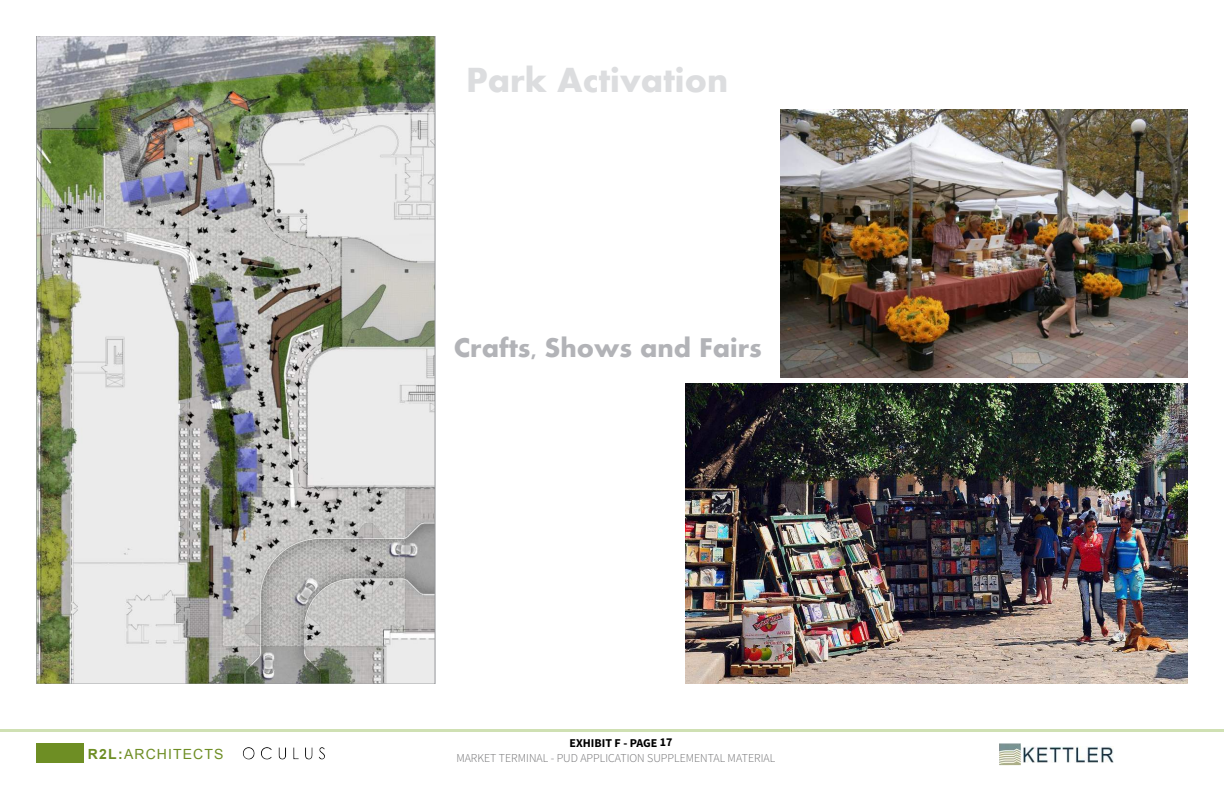
<style>
.page{position:relative;width:1224px;height:792px;background:#fff}
.page>*{position:absolute;margin:0;border:0;box-sizing:border-box;transform-origin:0 0}
.t1{font:700 36px "Aharoni";color:#dcdddf}
.t2{font:700 28px "Aharoni";color:#b2b3b7}
.t3{font:14px "Arial";letter-spacing:.08em;color:#6e8e24}
.t4{font:300 12px "Source Sans Pro";color:#717173}
.t5{font:700 12px "Source Sans Pro";color:#000}
.s1{font-weight:700}
</style>
<div class="page">
<div style="left:36px;top:744px;width:47px;height:19px;background:#6e8e24"></div>
<hr style="left:0;top:729px;width:1224px;height:2px;background:#cfe0b3">
<img style="left:999px;top:743px;width:22px;height:23px">
<img style="left:1022px;top:747px;width:92px;height:15px">
<img style="left:243px;top:747px;width:82px;height:13px">
<img style="left:781px;top:109px;width:407px;height:268px">
<img style="left:686px;top:384px;width:502px;height:300px">
<img style="left:36px;top:36px;width:399px;height:648px">
<p class="t3" style="left:88px;top:744px;width:137px"><span class="s1">R2L:</span>ARCHITECTS</p>
<h1 class="t1" style="left:466px;top:66px;width:264px">Park Activation</h1>
<h2 class="t2" style="left:454px;top:337px;width:309px">Crafts, Shows and Fairs</h2>
<p class="t5" style="left:570px;top:735px;width:105px">EXHIBIT F - PAGE 17</p>
<p class="t4" style="left:456px;top:751px;width:320px">MARKET TERMINAL - PUD APPLICATION SUPPLEMENTAL MATERIAL</p>
</div>
